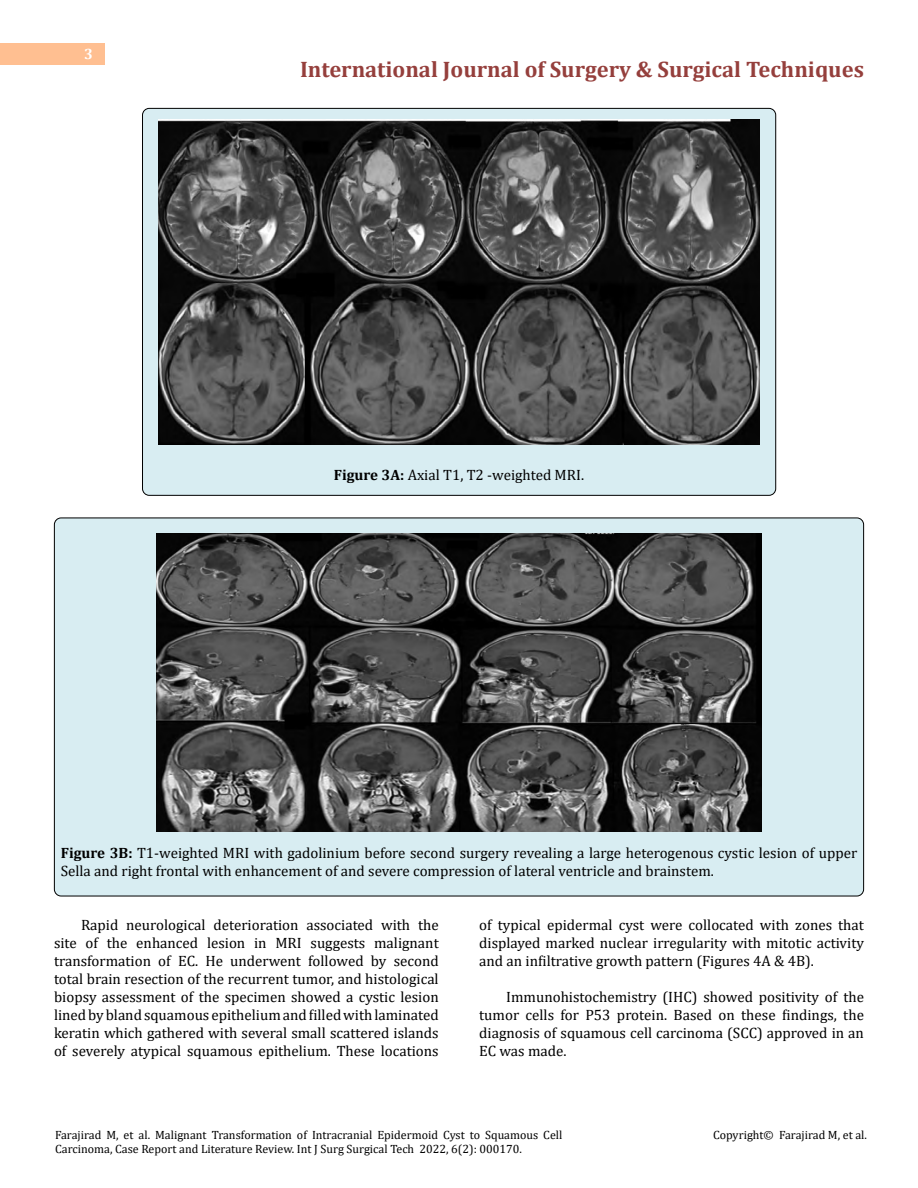
<style>
.page{position:relative;width:918px;height:1188px;background:#fff}
.page>*{position:absolute;margin:0;border:0;box-sizing:border-box;transform-origin:0 0}
.t1{font:700 22.5px "Cambria";color:#953f3c}
.t2{font:15px/18px "Cambria";color:#000;text-align:justify}
.t3{font:700 15px "Cambria";color:#fff}
.t4{font:12px/14.4px "Cambria";color:#000}
.s1{font-weight:700}
</style>
<div class="page">
<div style="left:0;top:43px;width:105px;height:21px;background:#ffbf91"></div>
<div style="left:54px;top:518px;width:810px;height:378px;background:#d8edf2;border-radius:7px"></div>
<div style="left:143px;top:108px;width:633px;height:387px;background:#d8edf2;border-radius:7px"></div>
<img style="left:158px;top:120px;width:602px;height:325px">
<img style="left:156px;top:534px;width:606px;height:297px">
<p class="t3" style="left:84px;top:44px;width:10px">3</p>
<h1 class="t1" style="left:300px;top:54px;width:566px">International Journal of Surgery &amp; Surgical Techniques</h1>
<p class="t2" style="left:334px;top:465px;width:252px"><span class="s1">Figure 3A:</span> Axial T1, T2 -weighted MRI.</p>
<p class="t2" style="left:61px;top:843px;width:798px"><span class="s1">Figure 3B:</span> T1-weighted MRI with gadolinium before second surgery revealing a large heterogenous cystic lesion of upper<br>Sella and right frontal with enhancement of and severe compression of lateral ventricle and brainstem.</p>
<p class="t2" style="left:54px;top:915px;width:386px;text-indent:27px">Rapid neurological deterioration associated with the site of the enhanced lesion in MRI suggests malignant transformation of EC. He underwent followed by second total brain resection of the recurrent tumor, and histological biopsy assessment of the specimen showed a cystic lesion lined by bland squamous epithelium and filled with laminated keratin which gathered with several small scattered islands of severely atypical squamous epithelium. These locations</p>
<p class="t2" style="left:479px;top:915px;width:386px">of typical epidermal cyst were collocated with zones that displayed marked nuclear irregularity with mitotic activity and an infiltrative growth pattern (Figures 4A &amp; 4B).</p>
<p class="t2" style="left:479px;top:987px;width:386px;text-indent:27px">Immunohistochemistry (IHC) showed positivity of the tumor cells for P53 protein. Based on these findings, the diagnosis of squamous cell carcinoma (SCC) approved in an EC was made.</p>
<p class="t4" style="left:55px;top:1127px;width:509px">Farajirad M, et al. Malignant Transformation of Intracranial Epidermoid Cyst to Squamous Cell<br>Carcinoma, Case Report and Literature Review. Int J Surg Surgical Tech 2022, 6(2): 000170.</p>
<p class="t4" style="left:713px;top:1127px;width:155px">Copyright© Farajirad M, et al.</p>
</div>
